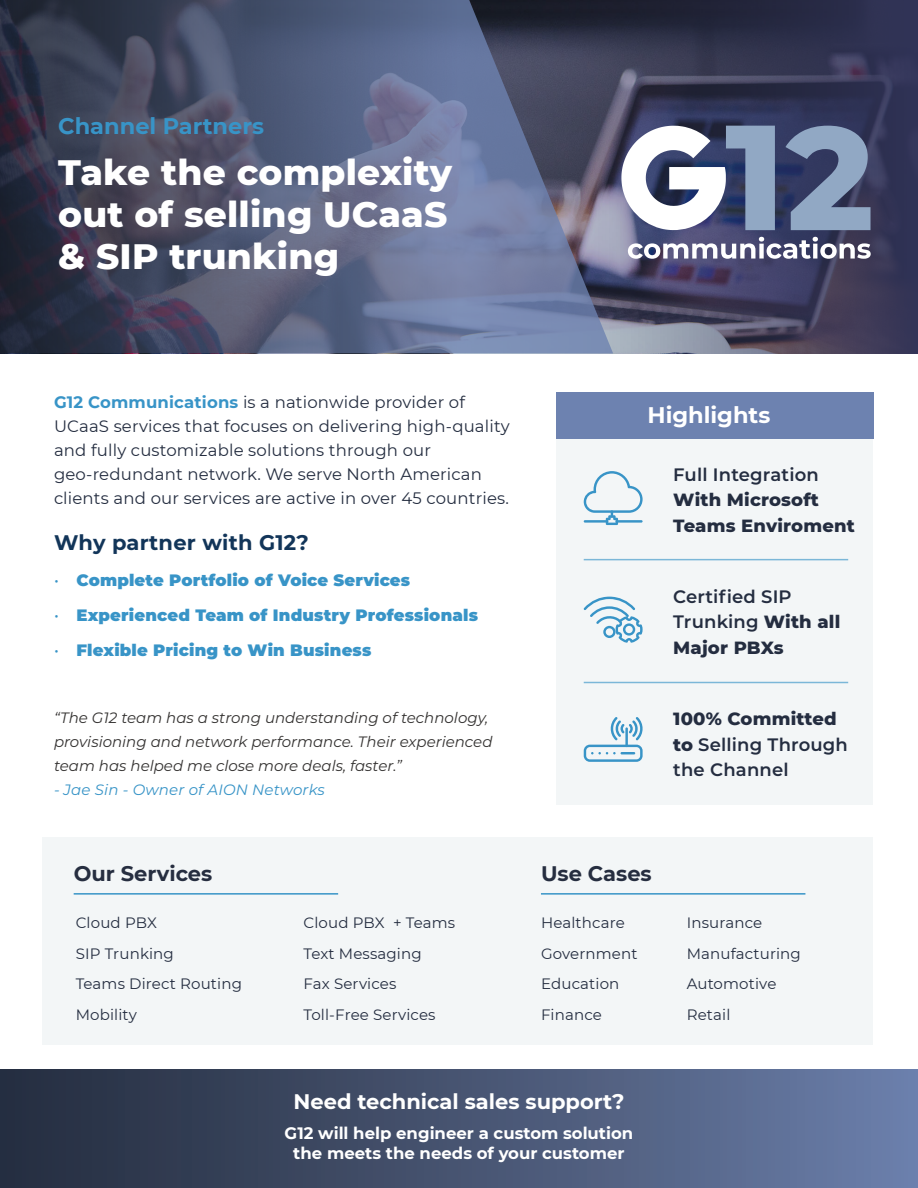
<style>
.page{position:relative;width:918px;height:1188px;background:#fff}
.page>*{position:absolute;margin:0;border:0;box-sizing:border-box;transform-origin:0 0}
.t1{font:800 36px "Montserrat";letter-spacing:.005em;color:#fff}
.t2{font:700 22.5px "Montserrat";color:#3894c7}
.t3{font:700 22.5px "Montserrat";color:#fff}
.t4{font:700 21px "Montserrat";color:#fff}
.t5{font:700 21px "Montserrat";color:#262e40}
.t6{font:700 21px "Montserrat";letter-spacing:.01em;color:#123559}
.t7{font:600 18px/25.5px "Montserrat";letter-spacing:.01em;color:#242d40}
.t8{font:800 18px/25.5px "Montserrat";letter-spacing:.01em;color:#242d40}
.t9{font:16.5px/24px "Montserrat";letter-spacing:.01em;color:#242d40}
.t10{font:900 16.5px "Montserrat";letter-spacing:.01em;color:#3894c7}
.t11{font:700 16.5px "Montserrat";color:#fff}
.t12{font:15px "Montserrat";letter-spacing:.01em;color:#242d40}
.t13{font:italic 15px/24px "Montserrat";color:#343231}
.t14{font:italic 15px "Montserrat";letter-spacing:.01em;color:#3894c7}
.s1{font-weight:700;color:#3894c7}
.s2{font-weight:400}
.s3{font-weight:600}
.s4{font-weight:800}
</style>
<div class="page">
<img style="left:613px;top:0;width:305px;height:353px">
<svg style="left:0;top:0;width:613px;height:353px;background:#525974"></svg>
<div style="left:557px;top:392px;width:316px;height:413px;background:#f3f6f7"></div>
<div style="left:43px;top:837px;width:830px;height:207px;background:#f3f6f7"></div>
<div style="left:557px;top:392px;width:317px;height:47px;background:#6d82b0"></div>
<div style="left:0;top:1070px;width:918px;height:118px;background:linear-gradient(to right,#242c3c,#6b7ea9)"></div>
<hr style="left:584px;top:559px;width:264px;height:1px;background:#3894c7">
<hr style="left:584px;top:682px;width:264px;height:1px;background:#3894c7">
<hr style="left:74px;top:893px;width:264px;height:2px;background:#3894c7">
<hr style="left:541px;top:893px;width:264px;height:2px;background:#3894c7">
<svg style="left:584px;top:471px;width:59px;height:54px"></svg>
<hr style="left:616px;top:520px;width:27px;height:3px;background:#3894c7">
<hr style="left:584px;top:520px;width:24px;height:3px;background:#3894c7">
<svg style="left:584px;top:597px;width:59px;height:46px"></svg>
<svg style="left:584px;top:717px;width:59px;height:45px"></svg>
<svg style="left:785px;top:126px;width:86px;height:104px;background:#6a7a9a"></svg>
<svg style="left:628px;top:237px;width:243px;height:22px"></svg>
<svg style="left:621px;top:126px;width:154px;height:104px"></svg>
<p class="t2" style="left:58px;top:110px;width:207px">Channel Partners</p>
<p class="t1" style="left:58px;top:146px;width:395px">Take the complexity</p>
<p class="t1" style="left:58px;top:188px;width:391px">out of selling UCaaS</p>
<p class="t1" style="left:58px;top:230px;width:283px">&amp; SIP trunking</p>
<p class="t9" style="left:54px;top:389px;width:457px"><span class="s1">G12 Communications</span> is a nationwide provider of UCaaS services that focuses on delivering high-quality and fully customizable solutions through our geo-redundant network. We serve North American clients and our services are active in over 45 countries.</p>
<p class="t6" style="left:54px;top:528px;width:256px">Why partner with G12?</p>
<p class="t10" style="left:54px;top:567px;width:358px"><span class="s2">•</span> Complete Portfolio of Voice Services</p>
<p class="t10" style="left:54px;top:603px;width:425px"><span class="s2">•</span> Experienced Team of Industry Professionals</p>
<p class="t10" style="left:54px;top:638px;width:319px"><span class="s2">•</span> Flexible Pricing to Win Business</p>
<p class="t13" style="left:54px;top:705px;width:440px">“The G12 team has a strong understanding of technology, provisioning and network performance. Their experienced team has helped me close more deals, faster.”</p>
<p class="t14" style="left:54px;top:779px;width:272px">- Jae Sin - Owner of AION Networks</p>
<p class="t3" style="left:648px;top:399px;width:124px">Highlights</p>
<p class="t8" style="left:673px;top:460px;width:183px"><span class="s3">Full Integration<br></span>With Microsoft<br>Teams Enviroment</p>
<p class="t7" style="left:673px;top:583px;width:169px">Certified SIP<br>Trunking <span class="s4">With all<br>Major PBXs</span></p>
<p class="t7" style="left:673px;top:705px;width:176px"><span class="s4">100% Committed to</span> Selling Through the Channel</p>
<p class="t5" style="left:74px;top:858px;width:140px">Our Services</p>
<p class="t5" style="left:541px;top:858px;width:112px">Use Cases</p>
<p class="t12" style="left:76px;top:912px;width:83px">Cloud PBX</p>
<p class="t12" style="left:76px;top:943px;width:100px">SIP Trunking</p>
<p class="t12" style="left:76px;top:974px;width:168px">Teams Direct Routing</p>
<p class="t12" style="left:76px;top:1004px;width:63px">Mobility</p>
<p class="t12" style="left:303px;top:912px;width:153px">Cloud PBX + Teams</p>
<p class="t12" style="left:303px;top:943px;width:120px">Text Messaging</p>
<p class="t12" style="left:303px;top:974px;width:95px">Fax Services</p>
<p class="t12" style="left:303px;top:1004px;width:134px">Toll-Free Services</p>
<p class="t12" style="left:541px;top:912px;width:85px">Healthcare</p>
<p class="t12" style="left:541px;top:943px;width:98px">Government</p>
<p class="t12" style="left:541px;top:974px;width:80px">Education</p>
<p class="t12" style="left:541px;top:1004px;width:62px">Finance</p>
<p class="t4" style="left:294px;top:1086px;width:332px">Need technical sales support?</p>
<p class="t11" style="left:285px;top:1121px;width:350px">G12 will help engineer a custom solution</p>
<p class="t11" style="left:293px;top:1141px;width:333px">the meets the needs of your customer</p>
<p class="t12" style="left:687px;top:912px;width:77px">Insurance</p>
<p class="t12" style="left:687px;top:943px;width:116px">Manufacturing</p>
<p class="t12" style="left:687px;top:974px;width:91px">Automotive</p>
<p class="t12" style="left:687px;top:1004px;width:45px">Retail</p>
</div>
